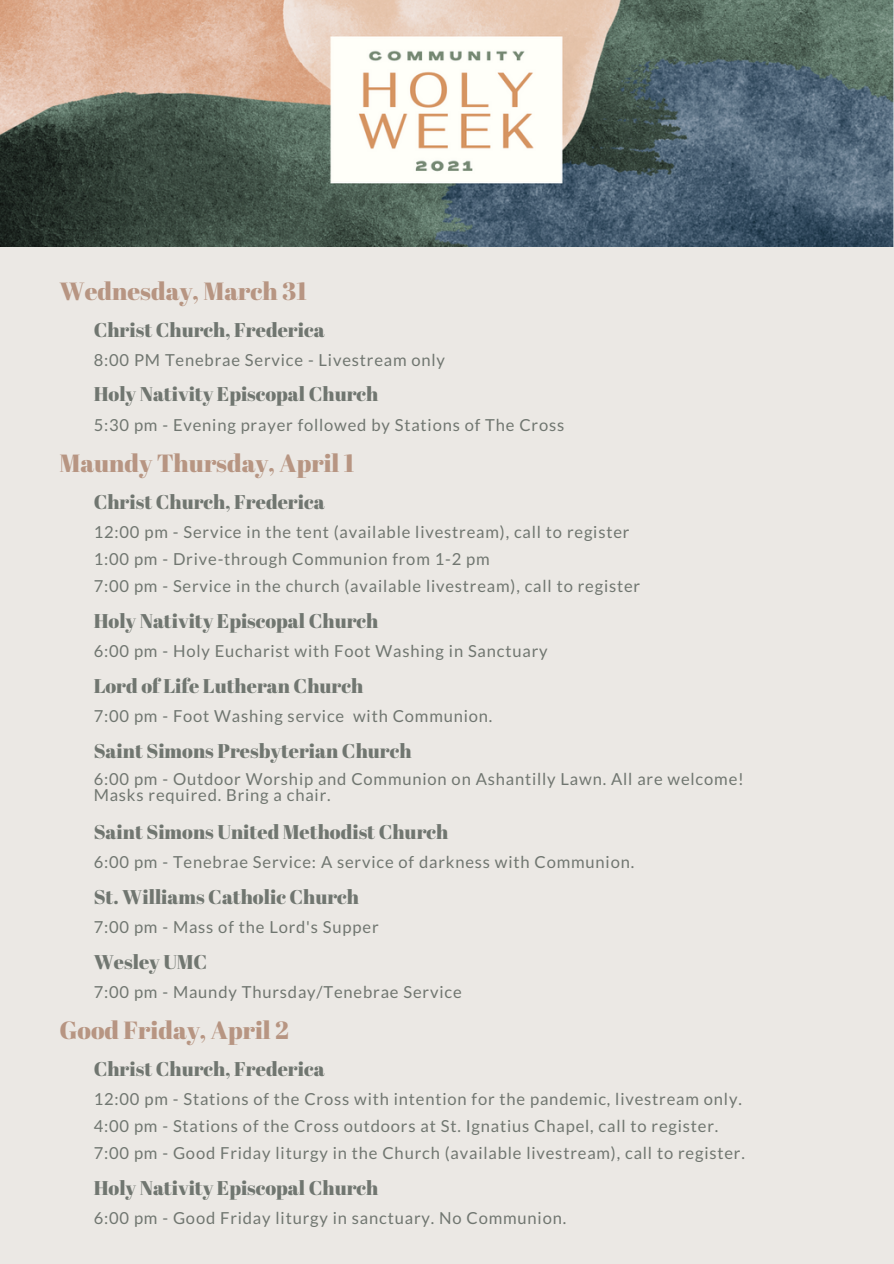
<style>
.page{position:relative;width:894px;height:1264px;background:#fff}
.page>*{position:absolute;margin:0;border:0;box-sizing:border-box;transform-origin:0 0}
.t1{font:24.9px "Abril Fatface";color:#b79582}
.t2{font:19.8px "Abril Fatface";color:#707670}
.t3{font:16.5px "Lato";letter-spacing:.05em;color:#707670}
</style>
<div class="page">
<div style="left:0;top:0;width:893px;height:1263px;background:#ebe8e4"></div>
<img style="left:0;top:0;width:893px;height:246px">
<p class="t1" style="left:60px;top:273px;width:249px">Wednesday, March 31</p>
<p class="t2" style="left:94px;top:315px;width:232px">Christ Church, Frederica</p>
<p class="t3" style="left:94px;top:349px;width:353px">8:00 PM Tenebrae Service - Livestream only</p>
<p class="t2" style="left:94px;top:380px;width:286px">Holy Nativity Episcopal Church</p>
<p class="t3" style="left:94px;top:414px;width:472px">5:30 pm - Evening prayer followed by Stations of The Cross</p>
<p class="t1" style="left:60px;top:446px;width:296px">Maundy Thursday, April 1</p>
<p class="t2" style="left:94px;top:488px;width:232px">Christ Church, Frederica</p>
<p class="t3" style="left:94px;top:521px;width:537px">12:00 pm - Service in the tent (available livestream), call to register</p>
<p class="t3" style="left:94px;top:548px;width:397px">1:00 pm - Drive-through Communion from 1-2 pm</p>
<p class="t3" style="left:94px;top:575px;width:548px">7:00 pm - Service in the church (available livestream), call to register</p>
<p class="t2" style="left:94px;top:607px;width:286px">Holy Nativity Episcopal Church</p>
<p class="t3" style="left:94px;top:640px;width:455px">6:00 pm - Holy Eucharist with Foot Washing in Sanctuary</p>
<p class="t2" style="left:94px;top:671px;width:271px">Lord of Life Lutheran Church</p>
<p class="t3" style="left:94px;top:705px;width:400px">7:00 pm - Foot Washing service with Communion.</p>
<p class="t2" style="left:94px;top:736px;width:319px">Saint Simons Presbyterian Church</p>
<p class="t3" style="left:94px;top:769px;width:651px">6:00 pm - Outdoor Worship and Communion on Ashantilly Lawn. All are welcome!</p>
<p class="t3" style="left:94px;top:784px;width:238px">Masks required. Bring a chair.</p>
<p class="t2" style="left:94px;top:817px;width:356px">Saint Simons United Methodist Church</p>
<p class="t3" style="left:94px;top:851px;width:542px">6:00 pm - Tenebrae Service: A service of darkness with Communion.</p>
<p class="t2" style="left:94px;top:882px;width:267px">St. Williams Catholic Church</p>
<p class="t3" style="left:94px;top:916px;width:286px">7:00 pm - Mass of the Lord's Supper</p>
<p class="t2" style="left:94px;top:947px;width:115px">Wesley UMC</p>
<p class="t3" style="left:94px;top:981px;width:369px">7:00 pm - Maundy Thursday/Tenebrae Service</p>
<p class="t1" style="left:60px;top:1012px;width:231px">Good Friday, April 2</p>
<p class="t2" style="left:94px;top:1054px;width:232px">Christ Church, Frederica</p>
<p class="t3" style="left:94px;top:1088px;width:649px">12:00 pm - Stations of the Cross with intention for the pandemic, livestream only.</p>
<p class="t3" style="left:94px;top:1115px;width:626px">4:00 pm - Stations of the Cross outdoors at St. Ignatius Chapel, call to register.</p>
<p class="t3" style="left:94px;top:1142px;width:652px">7:00 pm - Good Friday liturgy in the Church (available livestream), call to register.</p>
<p class="t2" style="left:94px;top:1173px;width:286px">Holy Nativity Episcopal Church</p>
<p class="t3" style="left:94px;top:1207px;width:474px">6:00 pm - Good Friday liturgy in sanctuary. No Communion.</p>
</div>
